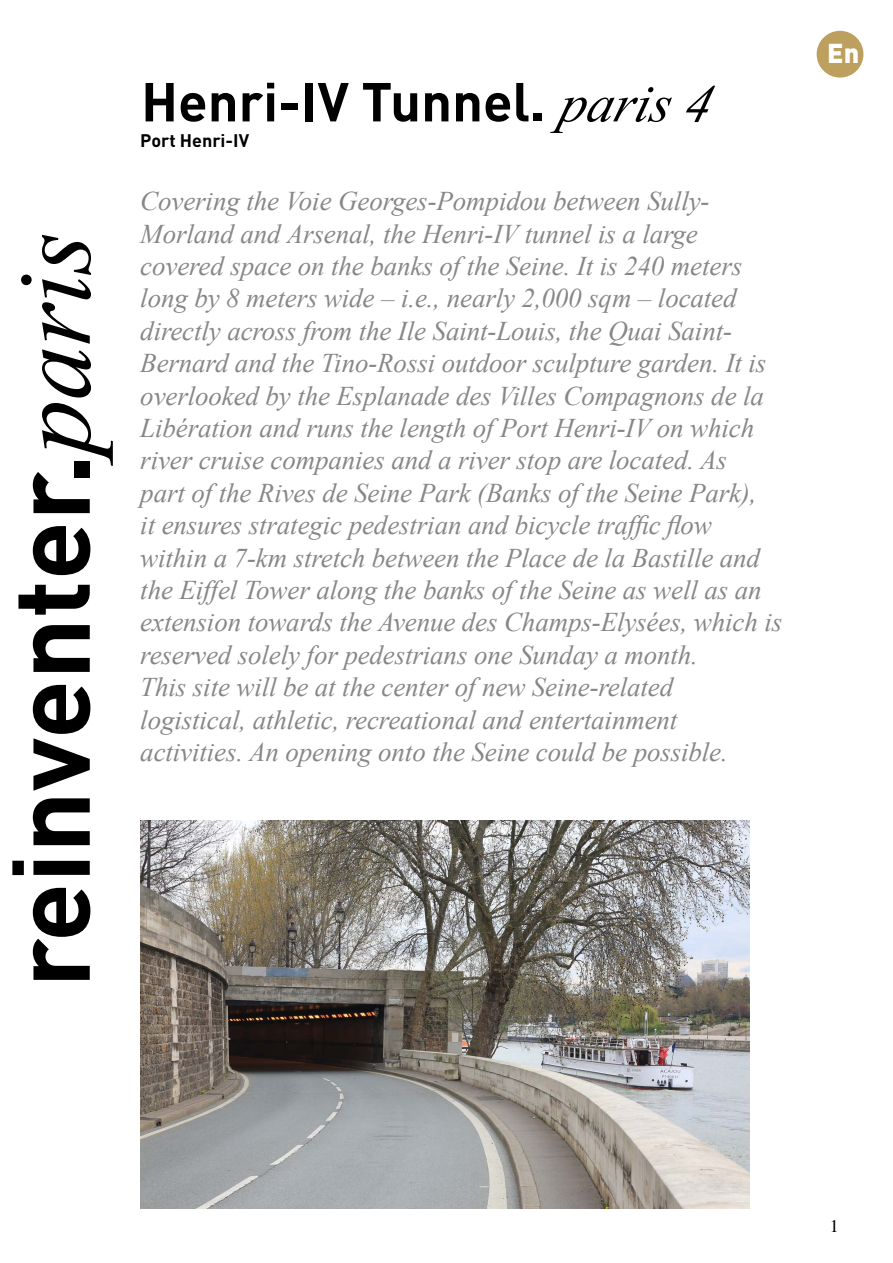
<style>
.page{position:relative;width:893px;height:1263px;background:#fff}
.page>*{position:absolute;margin:0;border:0;box-sizing:border-box;transform-origin:0 0}
.t1{font:700 108px "DIN";color:#000}
.t2{font:700 54px "DIN";color:#000}
.t3{font:italic 27px/32.4px "Times New Roman";letter-spacing:-.005em;color:#878787}
.t4{font:900 27px "DIN";color:#fff}
.t5{font:700 18px "DIN";color:#000}
.t6{font:18px "Times";color:#000}
.s1{font-family:"Times New Roman";font-weight:400;font-style:italic}
</style>
<div class="page">
<div style="left:817px;top:31px;width:46px;height:47px;background:#bda05d;border-radius:50%"></div>
<img style="left:140px;top:821px;width:610px;height:388px">
<h1 class="t1" style="left:-20px;top:988px;width:758px;rotate:-90deg">reinventer.<span class="s1">paris</span></h1>
<p class="t2" style="left:141px;top:67px;width:583px">Henri-IV Tunnel. <span class="s1">paris4</span></p>
<p class="t5" style="left:140px;top:128px;width:110px">Port Henri-IV</p>
<p class="t3" style="left:140px;top:184px;width:643px">Covering the Voie Georges-Pompidou between Sully-Morland and Arsenal, the Henri-IV tunnel is a large covered space on the banks of the Seine. It is 240 meters long by 8 meters wide – i.e., nearly 2,000 sqm – located directly across from the Ile Saint-Louis, the Quai Saint-Bernard and the Tino-Rossi outdoor sculpture garden. It is overlooked by the Esplanade des Villes Compagnons de la Libération and runs the length of Port Henri-IV on which river cruise companies and a river stop are located. As<br>part of the Rives de Seine Park (Banks of the Seine Park),<br>it ensures strategic pedestrian and bicycle traffic flow within a 7-km stretch between the Place de la Bastille and the Eiffel Tower along the banks of the Seine as well as an extension towards the Avenue des Champs-Elysées, which is reserved solely for pedestrians one Sunday a month.</p>
<p class="t3" style="left:140px;top:670px;width:589px">This site will be at the center of new Seine-related logistical, athletic, recreational and entertainment activities. An opening onto the Seine could be possible.</p>
<p class="t4" style="left:827px;top:35px;width:34px">En</p>
<p class="t6" style="left:830px;top:1215px;width:10px">1</p>
</div>
